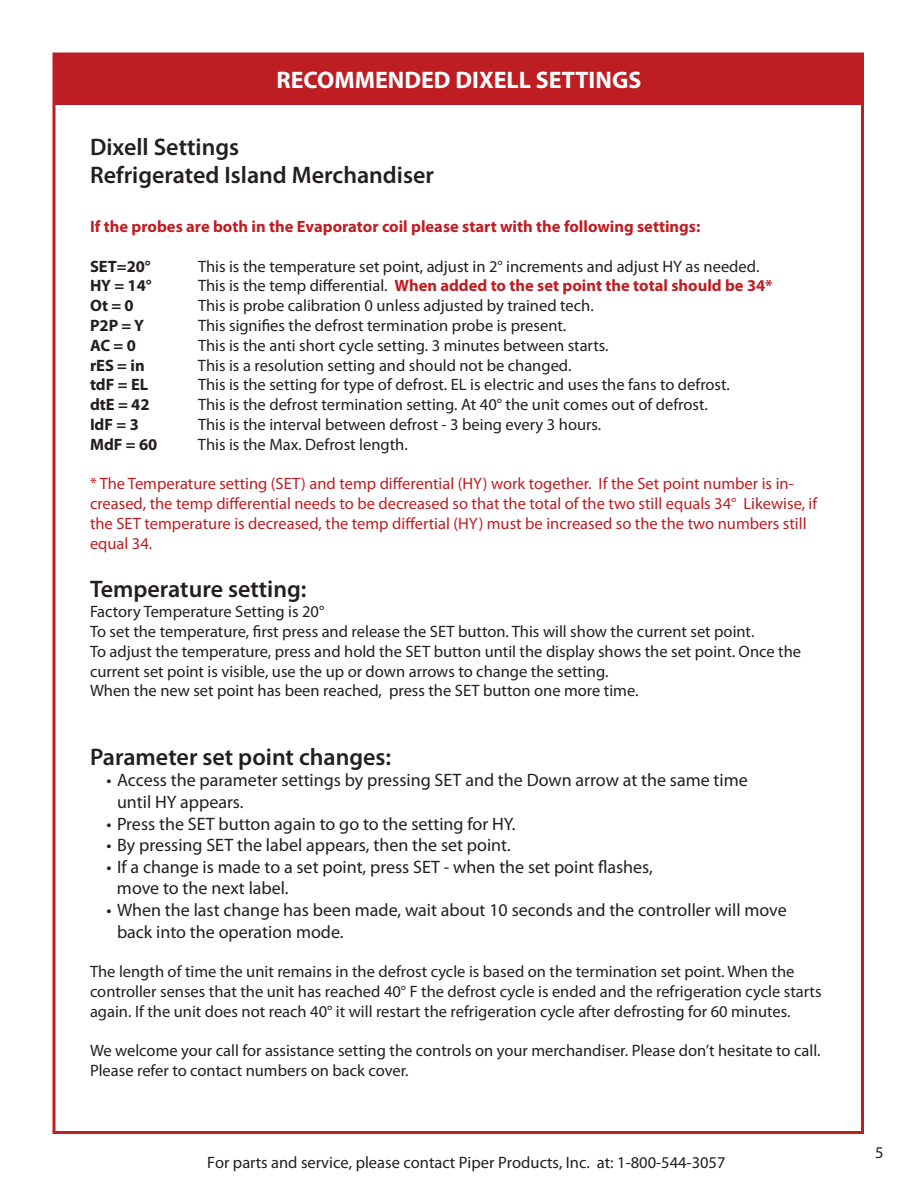
<style>
.page{position:relative;width:918px;height:1188px;background:#fff}
.page>*{position:absolute;margin:0;border:0;box-sizing:border-box;transform-origin:0 0}
.Important_16_pt{font:600 24px "Myriad Pro";color:#231f20}
.Important_16_pt-2{font:700 24px "Myriad Pro";color:#fff}
.bullets{font:18px/21.6px "Myriad Pro";color:#231f20}
.t1{font:16.5px/19.8px "Myriad Pro";color:#231f20}
.t2{font:16.5px/19.8px "Myriad Pro";color:#be1e23}
.t3{font:700 16.5px "Myriad Pro";color:#be1e23}
.t4{font:700 16.5px "Myriad Pro";color:#231f20}
.s1{font-weight:400;color:#231f20}
</style>
<div class="page">
<div style="left:56px;top:55px;width:805px;height:50px;background:#be1e23"></div>
<p class="Important_16_pt-2" style="left:277px;top:64px;width:366px">RECOMMENDED DIXELL SETTINGS</p>
<p class="Important_16_pt" style="left:90px;top:131px;width:151px">Dixell Settings</p>
<p class="Important_16_pt" style="left:90px;top:160px;width:346px">Refrigerated Island Merchandiser</p>
<p class="t3" style="left:90px;top:216px;width:612px">If the probes are both in the Evaporator coil please start with the following settings:</p>
<p class="t4" style="left:90px;top:255px;width:62px">SET=20°</p>
<p class="t1" style="left:198px;top:256px;width:563px">This is the temperature set point, adjust in 2° increments and adjust HY as needed.</p>
<p class="t4" style="left:90px;top:275px;width:63px">HY = 14°</p>
<p class="t3" style="left:198px;top:275px;width:576px"><span class="s1">This is the temp differential.</span> When added to the set point the total should be 34*</p>
<p class="t4" style="left:90px;top:295px;width:45px">Ot = 0</p>
<p class="t1" style="left:198px;top:295px;width:397px">This is probe calibration 0 unless adjusted by trained tech.</p>
<p class="t4" style="left:90px;top:315px;width:56px">P2P = Y</p>
<p class="t1" style="left:198px;top:315px;width:370px">This signifies the defrost termination probe is present.</p>
<p class="t4" style="left:90px;top:334px;width:47px">AC = 0</p>
<p class="t1" style="left:198px;top:335px;width:412px">This is the anti short cycle setting. 3 minutes between starts.</p>
<p class="t4" style="left:90px;top:354px;width:56px">rES = in</p>
<p class="t1" style="left:198px;top:355px;width:375px">This is a resolution setting and should not be changed.</p>
<p class="t4" style="left:90px;top:374px;width:60px">tdF = EL</p>
<p class="t1" style="left:198px;top:375px;width:534px">This is the setting for type of defrost. EL is electric and uses the fans to defrost.</p>
<p class="t4" style="left:90px;top:394px;width:61px">dtE = 42</p>
<p class="t1" style="left:198px;top:394px;width:511px">This is the defrost termination setting. At 40° the unit comes out of defrost.</p>
<p class="t4" style="left:90px;top:414px;width:50px">IdF = 3</p>
<p class="t1" style="left:198px;top:414px;width:405px">This is the interval between defrost - 3 being every 3 hours.</p>
<p class="t4" style="left:90px;top:433px;width:69px">MdF = 60</p>
<p class="t1" style="left:198px;top:434px;width:211px">This is the Max. Defrost length.</p>
<p class="t2" style="left:90px;top:474px;width:729px">* The Temperature setting (SET) and temp differential (HY) work together. If the Set point number is in&shy;creased, the temp differential needs to be decreased so that the total of the two still equals 34° Likewise, if the SET temperature is decreased, the temp differtial (HY) must be increased so the the two numbers still equal 34.</p>
<p class="Important_16_pt" style="left:90px;top:574px;width:218px">Temperature setting:</p>
<p class="t1" style="left:90px;top:601px;width:236px">Factory Temperature Setting is 20°</p>
<p class="t1" style="left:90px;top:621px;width:666px">To set the temperature, first press and release the SET button. This will show the current set point.</p>
<p class="t1" style="left:90px;top:641px;width:713px">To adjust the temperature, press and hold the SET button until the display shows the set point. Once the current set point is visible, use the up or down arrows to change the setting.</p>
<p class="t1" style="left:90px;top:681px;width:550px">When the new set point has been reached, press the SET button one more time.</p>
<p class="Important_16_pt" style="left:90px;top:741px;width:303px">Parameter set point changes:</p>
<p class="bullets" style="left:107px;top:769px;width:643px">• Access the parameter settings by pressing SET and the Down arrow at the same time</p>
<p class="bullets" style="left:117px;top:791px;width:128px">until HY appears.</p>
<p class="bullets" style="left:107px;top:812px;width:410px">• Press the SET button again to go to the setting for HY.</p>
<p class="bullets" style="left:107px;top:834px;width:406px">• By pressing SET the label appears, then the set point.</p>
<p class="bullets" style="left:117px;top:856px;width:537px;text-indent:-10px">• If a change is made to a set point, press SET - when the set point flashes, move to the next label.</p>
<p class="bullets" style="left:107px;top:899px;width:682px">• When the last change has been made, wait about 10 seconds and the controller will move</p>
<p class="bullets" style="left:117px;top:920px;width:228px">back into the operation mode.</p>
<p class="t1" style="left:90px;top:961px;width:733px">The length of time the unit remains in the defrost cycle is based on the termination set point. When the controller senses that the unit has reached 40° F the defrost cycle is ended and the refrigeration cycle starts again. If the unit does not reach 40° it will restart the refrigeration cycle after defrosting for 60 minutes.</p>
<p class="t1" style="left:90px;top:1041px;width:732px">We welcome your call for assistance setting the controls on your merchandiser. Please don’t hesitate to call.</p>
<p class="t1" style="left:90px;top:1060px;width:320px">Please refer to contact numbers on back cover.</p>
<p class="t1" style="left:207px;top:1153px;width:520px">For parts and service, please contact Piper Products, Inc. at: 1-800-544-3057</p>
<p class="t1" style="left:875px;top:1142px;width:10px">5</p>
</div>
